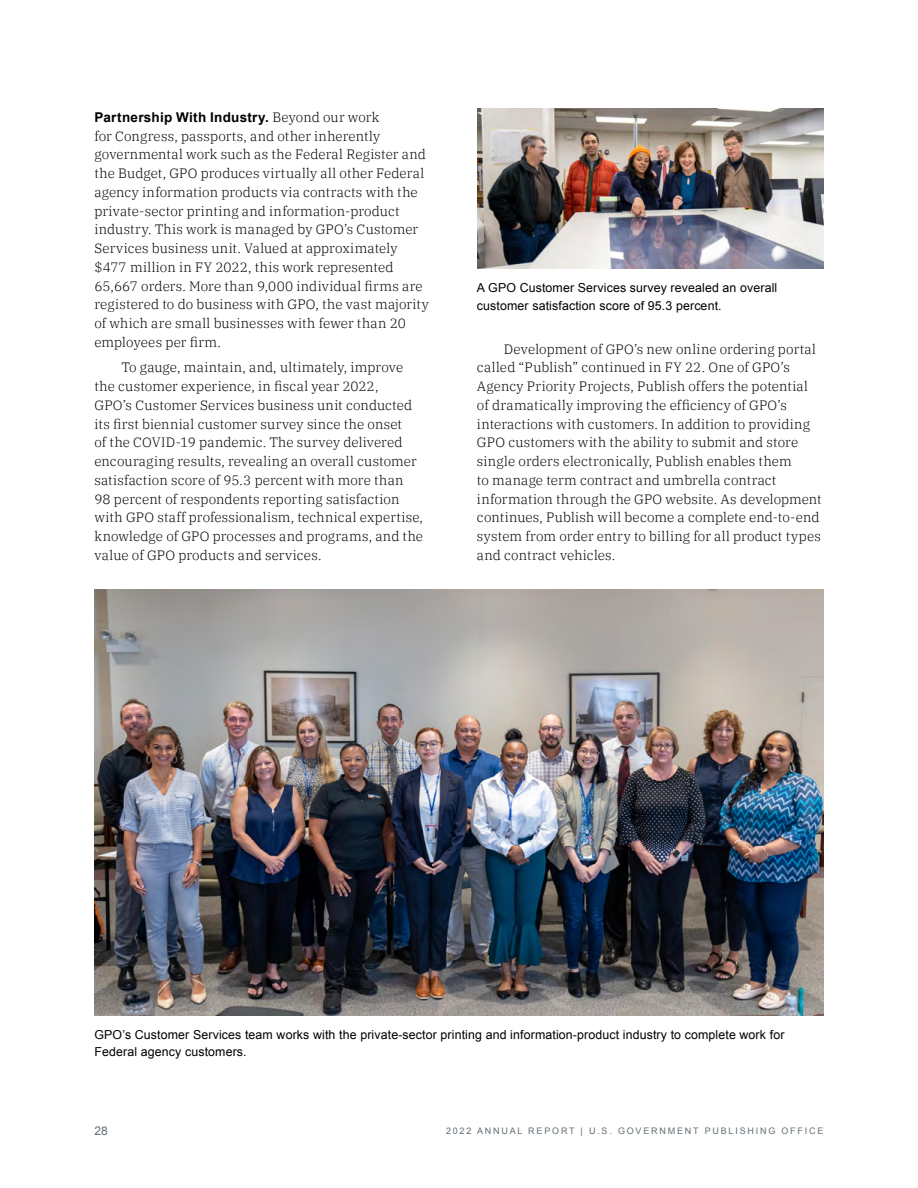
<style>
.page{position:relative;width:918px;height:1188px;background:#fff}
.page>*{position:absolute;margin:0;border:0;box-sizing:border-box;transform-origin:0 0}
.t1{font:13.5px/18.8px "IBM Plex Serif Light 2";letter-spacing:.01em;color:#000}
.t2{font:300 13.5px/18.8px "IBM Plex Serif";letter-spacing:.015em;color:#000}
.t3{font:700 13.5px "Arial";letter-spacing:.02em;color:#000}
.t4{font:12.3px/17.2px "Arial MT2";letter-spacing:.01em;color:#000}
.t5{font:12.3px "Arial";letter-spacing:.01em;color:#000}
.t6{font:12px "Arial";color:#646e74}
.t7{font:9px "Arial";letter-spacing:.2em;color:#646e74}
.s1{font-family:"IBM Plex Serif Light 2";font-weight:400}
</style>
<div class="page">
<img style="left:94px;top:590px;width:729px;height:425px">
<img style="left:477px;top:108px;width:347px;height:160px">
<p class="t3" style="left:94px;top:108px;width:286px">Partnership With Industry. <span class="s1">Beyond our work</span></p>
<p class="t1" style="left:94px;top:125px;width:333px">for Congress, passports, and other inherently governmental work such as the Federal Register and the Budget, GPO produces virtually all other Federal agency information products via contracts with the private-sector printing and information-product industry. This work is managed by GPO’s Customer Services business unit. Valued at approximately</p>
<p class="t2" style="left:94px;top:257px;width:336px">$477 million in FY 2022, this work represented<br>65,667 orders. More than 9,000 individual firms are registered to do business with GPO, the vast majority</p>
<p class="t1" style="left:94px;top:313px;width:313px">of which are small businesses with fewer than 20</p>
<p class="t2" style="left:94px;top:332px;width:128px">employees per firm.</p>
<p class="t1" style="left:122px;top:357px;width:283px">To gauge, maintain, and, ultimately, improve</p>
<p class="t2" style="left:94px;top:376px;width:285px">the customer experience, in fiscal year 2022,</p>
<p class="t1" style="left:94px;top:395px;width:319px">GPO’s Customer Services business unit conducted</p>
<p class="t2" style="left:94px;top:413px;width:309px">its first biennial customer survey since the onset</p>
<p class="t1" style="left:94px;top:432px;width:330px">of the COVID-19 pandemic. The survey delivered encouraging results, revealing an overall customer satisfaction score of 95.3 percent with more than 98 percent of respondents reporting satisfaction with GPO staff professionalism, technical expertise, knowledge of GPO processes and programs, and the value of GPO products and services.</p>
<p class="t4" style="left:477px;top:280px;width:302px">A GPO Customer Services survey revealed an overall</p>
<p class="t5" style="left:477px;top:297px;width:246px">customer satisfaction score of 95.3 percent.</p>
<p class="t1" style="left:504px;top:338px;width:314px">Development of GPO’s new online ordering portal</p>
<p class="t2" style="left:477px;top:357px;width:333px">called “Publish” continued in FY 22. One of GPO’s<br>Agency Priority Projects, Publish offers the potential of dramatically improving the efficiency of GPO’s</p>
<p class="t1" style="left:477px;top:413px;width:346px">interactions with customers. In addition to providing GPO customers with the ability to submit and store single orders electronically, Publish enables them<br>to manage term contract and umbrella contract information through the GPO website. As development continues, Publish will become a complete end-to-end system from order entry to billing for all product types and contract vehicles.</p>
<p class="t4" style="left:94px;top:1026px;width:691px">GPO’s Customer Services team works with the private-sector printing and information-product industry to complete work for<br>Federal agency customers.</p>
<p class="t6" style="left:94px;top:1123px;width:15px">28</p>
<p class="t7" style="left:446px;top:1125px;width:379px">2022 ANNUAL REPORT | U.S. GOVERNMENT PUBLISHING OFFICE</p>
</div>
